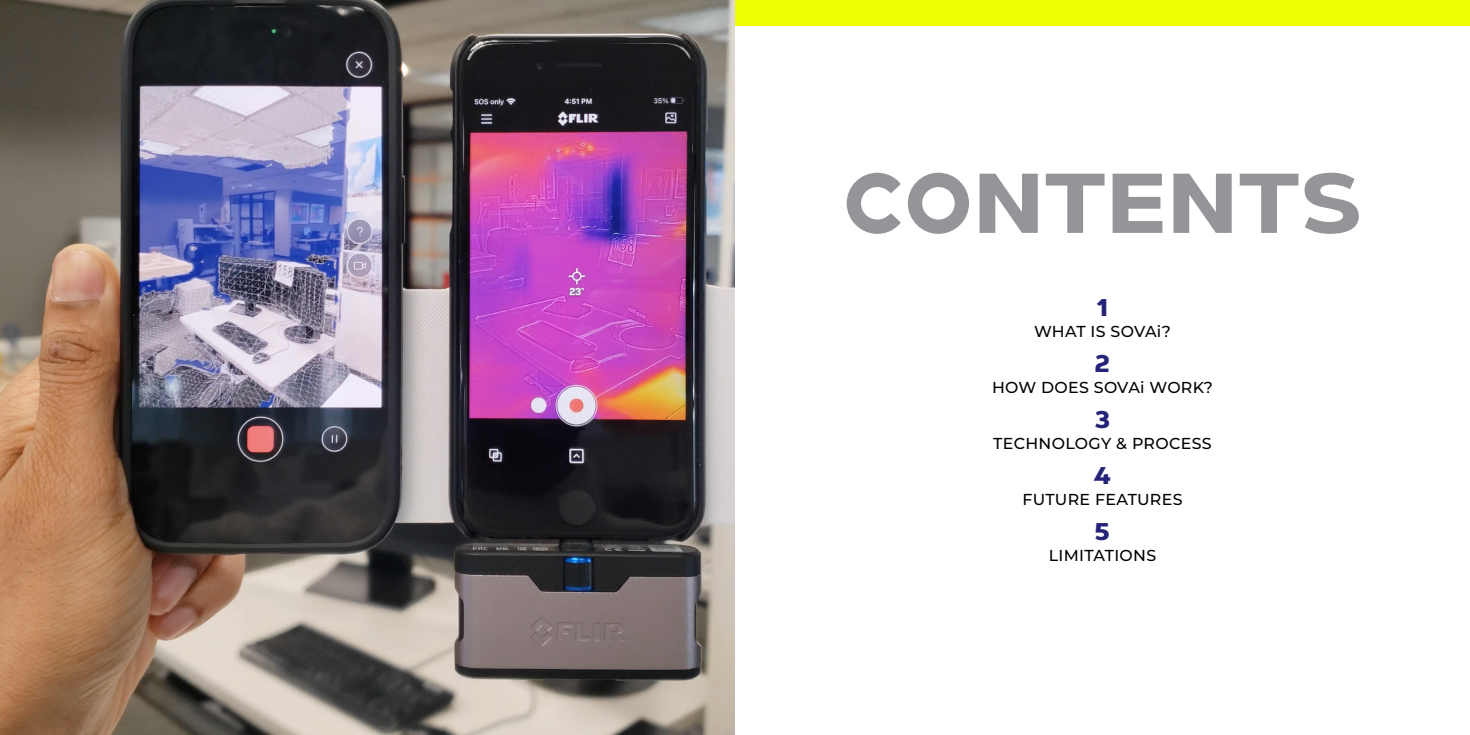
<style>
.page{position:relative;width:1470px;height:735px;background:#fff}
.page>*{position:absolute;margin:0;border:0;box-sizing:border-box;transform-origin:0 0}
.t1{font:900 82.25px "Holgada";letter-spacing:.02em;color:#939598}
.t2{font:900 23.45px "Holgada";color:#252379}
.t3{font:500 15.84px "Montserrat";letter-spacing:.02em;color:#000}
</style>
<div class="page">
<div style="left:44px;top:0;width:1426px;height:25px;background:#edff00"></div>
<img style="left:0;top:0;width:735px;height:735px">
<h1 class="t1" style="left:843px;top:143px;width:520px">CONTENTS</h1>
<h2 class="t2" style="left:1097px;top:290px;width:13px">1</h2>
<p class="t3" style="left:1034px;top:321px;width:138px">WHAT IS SOVAi?</p>
<h2 class="t2" style="left:1095px;top:346px;width:17px">2</h2>
<p class="t3" style="left:992px;top:377px;width:222px">HOW DOES SOVAi WORK?</p>
<h2 class="t2" style="left:1095px;top:402px;width:17px">3</h2>
<p class="t3" style="left:993px;top:433px;width:220px">TECHNOLOGY &amp; PROCESS</p>
<h2 class="t2" style="left:1094px;top:458px;width:19px">4</h2>
<p class="t3" style="left:1022px;top:489px;width:162px">FUTURE FEATURES</p>
<h2 class="t2" style="left:1095px;top:514px;width:17px">5</h2>
<p class="t3" style="left:1049px;top:545px;width:109px">LIMITATIONS</p>
</div>
